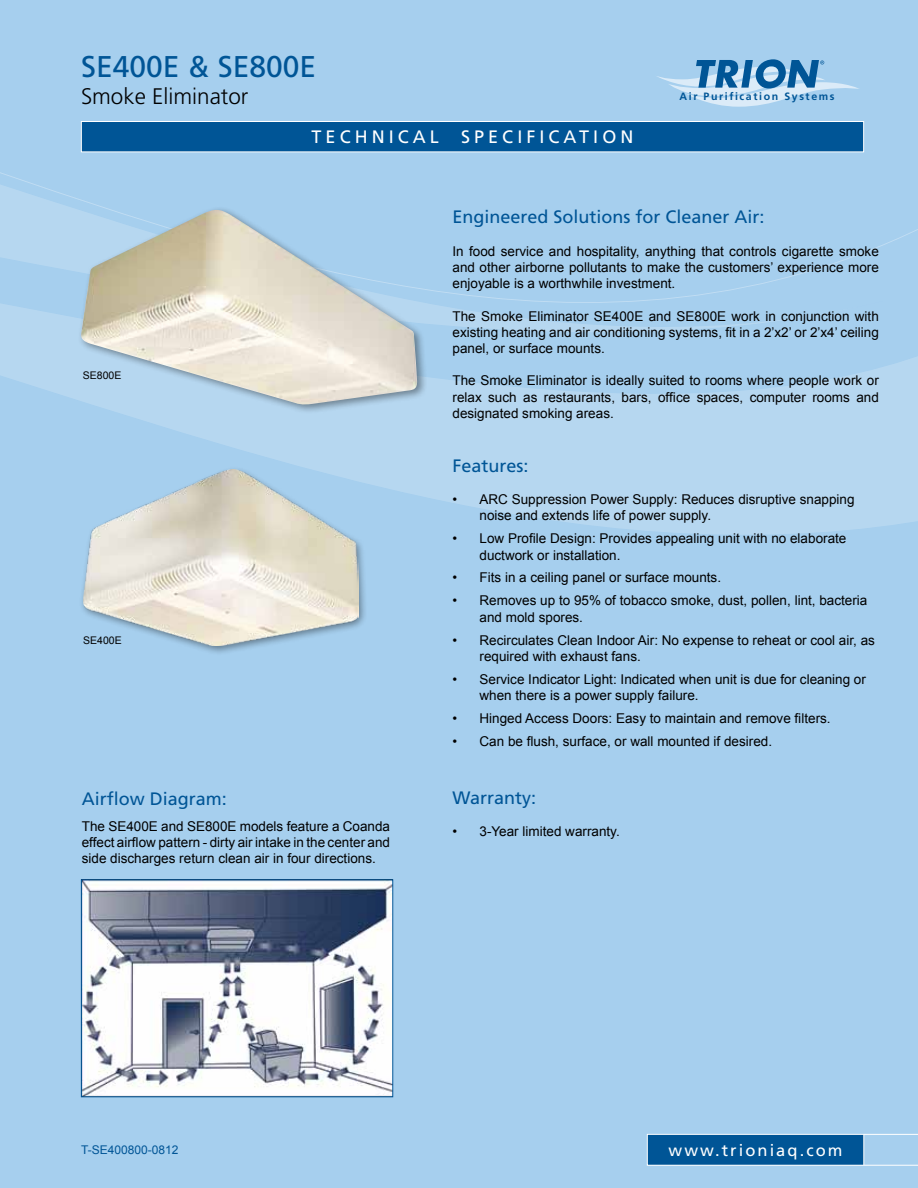
<style>
.page{position:relative;width:918px;height:1188px;background:#a6cfee}
.page>*{position:absolute;margin:0;border:0;box-sizing:border-box;transform-origin:0 0}
.t1{font:30px "Frutiger";color:#005596}
.t2{font:300 22.5px "Frutiger";color:#000}
.t3{font:18px "Frutiger";color:#005596}
.t4{font:18px "Frutiger";letter-spacing:.225em;color:#fff}
.t5{font:16.5px "Frutiger";letter-spacing:.125em;color:#fff}
.t6{font:13.5px/16.2px "Arial";color:#000}
.t7{font:12px "Arial";color:#005596}
.t8{font:700 10.65px "Frutiger";letter-spacing:.15em;color:#005596}
.t9{font:10.5px "Arial";color:#000}
</style>
<div class="page">
<svg style="left:647px;top:1134px;width:271px;height:32px"></svg>
<hr style="left:863px;top:1134px;width:1px;height:31px;background:#fff">
<img style="left:0;top:352px;width:918px;height:183px">
<img style="left:0;top:121px;width:916px;height:219px">
<div style="left:81px;top:122px;width:783px;height:30px;background:#005596"></div>
<div style="left:81px;top:121px;width:783px;height:31px;border:1px solid #fff"></div>
<svg style="left:657px;top:59px;width:202px;height:48px"></svg>
<img style="left:83px;top:881px;width:308px;height:214px">
<div style="left:81px;top:879px;width:312px;height:218px;border:1px solid #005596"></div>
<div style="left:79px;top:466px;width:289px;height:190px;background:#000;opacity:.4"></div>
<img style="left:83px;top:469px;width:275px;height:177px">
<div style="left:77px;top:206px;width:350px;height:209px;background:#000;opacity:.4"></div>
<img style="left:79px;top:210px;width:338px;height:195px">
<h1 class="t1" style="left:81px;top:48px;width:237px">SE400E &amp; SE800E</h1>
<h2 class="t2" style="left:81px;top:83px;width:169px">Smoke Eliminator</h2>
<h3 class="t4" style="left:312px;top:127px;width:323px">TECHNICAL SPECIFICATION</h3>
<p class="t8" style="left:680px;top:90px;width:157px">Air Purification Systems</p>
<p class="t9" style="left:83px;top:368px;width:40px">SE800E</p>
<p class="t9" style="left:83px;top:633px;width:40px">SE400E</p>
<h3 class="t3" style="left:82px;top:788px;width:147px">Airflow Diagram:</h3>
<p class="t6" style="left:82px;top:818px;width:310px;text-align:justify">The SE400E and SE800E models feature a Coanda effect airflow pattern - dirty air intake in the center and side discharges return clean air in four directions.</p>
<h3 class="t3" style="left:453px;top:207px;width:314px">Engineered Solutions for Cleaner Air:</h3>
<p class="t6" style="left:453px;top:243px;width:428px;text-align:justify">In food service and hospitality, anything that controls cigarette smoke and other airborne pollutants to make the customers’ experience more enjoyable is a worthwhile investment.</p>
<p class="t6" style="left:453px;top:308px;width:428px;text-align:justify">The Smoke Eliminator SE400E and SE800E work in conjunction with existing heating and air conditioning systems, fit in a 2’x2’ or 2’x4’ ceiling panel, or surface mounts.</p>
<p class="t6" style="left:453px;top:373px;width:428px;text-align:justify">The Smoke Eliminator is ideally suited to rooms where people work or relax such as restaurants, bars, office spaces, computer rooms and designated smoking areas.</p>
<h3 class="t3" style="left:453px;top:455px;width:78px">Features:</h3>
<p class="t6" style="left:480px;top:492px;width:377px;text-indent:-27px">• ARC Suppression Power Supply: Reduces disruptive snapping noise and extends life of power supply.</p>
<p class="t6" style="left:480px;top:531px;width:368px;text-indent:-27px">• Low Profile Design: Provides appealing unit with no elaborate ductwork or installation.</p>
<p class="t6" style="left:453px;top:570px;width:270px">• Fits in a ceiling panel or surface mounts.</p>
<p class="t6" style="left:480px;top:593px;width:389px;text-indent:-27px">• Removes up to 95% of tobacco smoke, dust, pollen, lint, bacteria and mold spores.</p>
<p class="t6" style="left:480px;top:632px;width:397px;text-indent:-27px">• Recirculates Clean Indoor Air: No expense to reheat or cool air, as required with exhaust fans.</p>
<p class="t6" style="left:480px;top:671px;width:388px;text-indent:-27px">• Service Indicator Light: Indicated when unit is due for cleaning or when there is a power supply failure.</p>
<p class="t6" style="left:453px;top:710px;width:380px">• Hinged Access Doors: Easy to maintain and remove filters.</p>
<p class="t6" style="left:453px;top:733px;width:321px">• Can be flush, surface, or wall mounted if desired.</p>
<h3 class="t3" style="left:453px;top:787px;width:85px">Warranty:</h3>
<p class="t6" style="left:453px;top:823px;width:169px">• 3-Year limited warranty.</p>
<p class="t7" style="left:81px;top:1142px;width:99px">T-SE400800-0812</p>
<p class="t5" style="left:669px;top:1140px;width:175px">www.trioniaq.com</p>
</div>
